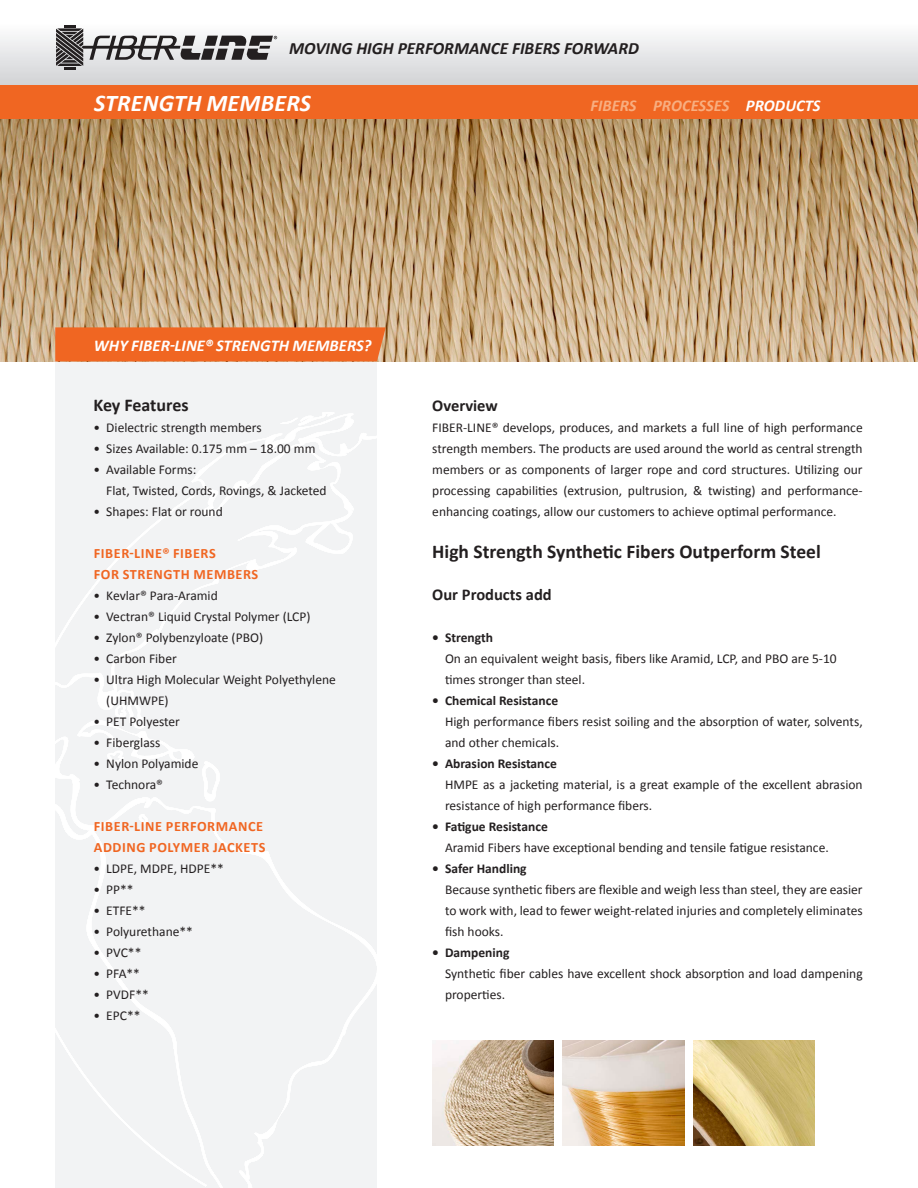
<style>
.page{position:relative;width:918px;height:1188px;background:#fff}
.page>*{position:absolute;margin:0;border:0;box-sizing:border-box;transform-origin:0 0}
.bodytekst{font:italic 700 24px "Calibri";letter-spacing:.01em;color:#fff}
.KOPJE2{font:700 19.5px "Calibri";color:#231f20}
.KOPJE2-2{font:700 18px "Calibri";letter-spacing:-.01em;color:#231f20}
.t1{font:italic 700 17.25px "Calibri";color:#231f20}
.bodytekst-2{font:italic 700 16.5px "Calibri";letter-spacing:.005em;color:#fff}
.t2{font:italic 700 16.5px "Calibri";color:#f8ae80}
.KOPJE2-3{font:700 16.5px "Calibri";color:#231f20}
.kopje{font:700 14.25px "Calibri";letter-spacing:.04em;color:#f06622}
.body{font:13.5px/21px "Calibri";color:#231f20}
.KOPJE2-4{font:13.5px/21px "Calibri";color:#231f20;text-align:justify}
.body-2{font:700 13.5px "Calibri";color:#231f20}
.s1{color:#fff}
</style>
<div class="page">
<div style="left:55px;top:361px;width:322px;height:827px;background:#f2f3f4"></div>
<svg style="left:55px;top:412px;width:630px;height:776px"></svg>
<img style="left:0;top:119px;width:918px;height:242px">
<img style="left:432px;top:1040px;width:122px;height:106px">
<img style="left:563px;top:1040px;width:121px;height:106px">
<img style="left:693px;top:1040px;width:122px;height:106px">
<div style="left:0;top:23px;width:918px;height:62px;background:linear-gradient(to bottom,#fefefe,#d2d3d5)"></div>
<div style="left:55px;top:327px;width:331px;height:34px;background:#f06622"></div>
<div style="left:0;top:85px;width:918px;height:34px;background:#f06622"></div>
<svg style="left:56px;top:25px;width:221px;height:44px"></svg>
<p class="t1" style="left:289px;top:38px;width:351px">MOVING HIGH PERFORMANCE FIBERS FORWARD</p>
<p class="bodytekst" style="left:94px;top:87px;width:218px">STRENGTH MEMBERS</p>
<p class="t2" style="left:591px;top:95px;width:232px">FIBERS PROCESSES <span class="s1">PRODUCTS</span></p>
<p class="bodytekst-2" style="left:94px;top:335px;width:279px">WHY FIBER-LINE® STRENGTH MEMBERS?</p>
<p class="KOPJE2-2" style="left:94px;top:394px;width:97px">Key Features</p>
<p class="body" style="left:94px;top:417px;width:170px">• Dielectric strength members</p>
<p class="body" style="left:94px;top:438px;width:223px">• Sizes Available: 0.175 mm – 18.00 mm</p>
<p class="body" style="left:94px;top:459px;width:104px">• Available Forms:</p>
<p class="body" style="left:106px;top:480px;width:222px">Flat, Twisted, Cords, Rovings, &amp; Jacketed</p>
<p class="body" style="left:94px;top:501px;width:131px">• Shapes: Flat or round</p>
<p class="kopje" style="left:94px;top:544px;width:123px">FIBER-LINE® FIBERS</p>
<p class="kopje" style="left:94px;top:565px;width:166px">FOR STRENGTH MEMBERS</p>
<p class="body" style="left:94px;top:585px;width:126px">• Kevlar® Para-Aramid</p>
<p class="body" style="left:94px;top:606px;width:219px">• Vectran® Liquid Crystal Polymer (LCP)</p>
<p class="body" style="left:94px;top:627px;width:171px">• Zylon® Polybenzyloate (PBO)</p>
<p class="body" style="left:94px;top:648px;width:85px">• Carbon Fiber</p>
<p class="body" style="left:94px;top:669px;width:244px">• Ultra High Molecular Weight Polyethylene</p>
<p class="body" style="left:106px;top:690px;width:64px">(UHMWPE)</p>
<p class="body" style="left:94px;top:711px;width:88px">• PET Polyester</p>
<p class="body" style="left:94px;top:732px;width:68px">• Fiberglass</p>
<p class="body" style="left:94px;top:753px;width:106px">• Nylon Polyamide</p>
<p class="body" style="left:94px;top:774px;width:71px">• Technora®</p>
<p class="kopje" style="left:94px;top:817px;width:171px">FIBER-LINE PERFORMANCE</p>
<p class="kopje" style="left:94px;top:838px;width:173px">ADDING POLYMER JACKETS</p>
<p class="body" style="left:94px;top:858px;width:132px">• LDPE, MDPE, HDPE**</p>
<p class="body" style="left:94px;top:879px;width:42px">• PP**</p>
<p class="body" style="left:94px;top:900px;width:54px">• ETFE**</p>
<p class="body" style="left:94px;top:921px;width:101px">• Polyurethane**</p>
<p class="body" style="left:94px;top:942px;width:49px">• PVC**</p>
<p class="body" style="left:94px;top:963px;width:48px">• PFA**</p>
<p class="body" style="left:94px;top:984px;width:57px">• PVDF**</p>
<p class="body" style="left:94px;top:1005px;width:48px">• EPC**</p>
<p class="KOPJE2-3" style="left:432px;top:395px;width:67px">Overview</p>
<p class="KOPJE2-4" style="left:432px;top:417px;width:432px">FIBER-LINE® develops, produces, and markets a full line of high performance strength members. The products are used around the world as central strength members or as components of larger rope and cord structures. Utilizing our processing capabilities (extrusion, pultrusion, &amp; twisting) and performance&shy;enhancing coatings, allow our customers to achieve optimal performance.</p>
<p class="KOPJE2" style="left:432px;top:539px;width:390px">High Strength Synthetic Fibers Outperform Steel</p>
<p class="KOPJE2-3" style="left:432px;top:584px;width:121px">Our Products add</p>
<p class="body-2" style="left:432px;top:629px;width:62px">• Strength</p>
<p class="body" style="left:445px;top:648px;width:393px">On an equivalent weight basis, fibers like Aramid, LCP, and PBO are 5-10 times stronger than steel.</p>
<p class="body-2" style="left:432px;top:692px;width:127px">• Chemical Resistance</p>
<p class="body" style="left:445px;top:711px;width:419px">High performance fibers resist soiling and the absorption of water, solvents, and other chemicals.</p>
<p class="body-2" style="left:432px;top:755px;width:126px">• Abrasion Resistance</p>
<p class="body" style="left:445px;top:774px;width:419px">HMPE as a jacketing material, is a great example of the excellent abrasion resistance of high performance fibers.</p>
<p class="body-2" style="left:432px;top:818px;width:117px">• Fatigue Resistance</p>
<p class="body" style="left:445px;top:837px;width:385px">Aramid Fibers have exceptional bending and tensile fatigue resistance.</p>
<p class="body-2" style="left:432px;top:860px;width:96px">• Safer Handling</p>
<p class="body" style="left:445px;top:879px;width:419px;text-align:justify">Because synthetic fibers are flexible and weigh less than steel, they are easier to work with, lead to fewer weight-related injuries and completely eliminates fish hooks.</p>
<p class="body-2" style="left:432px;top:944px;width:79px">• Dampening</p>
<p class="body" style="left:445px;top:963px;width:419px">Synthetic fiber cables have excellent shock absorption and load dampening properties.</p>
</div>
